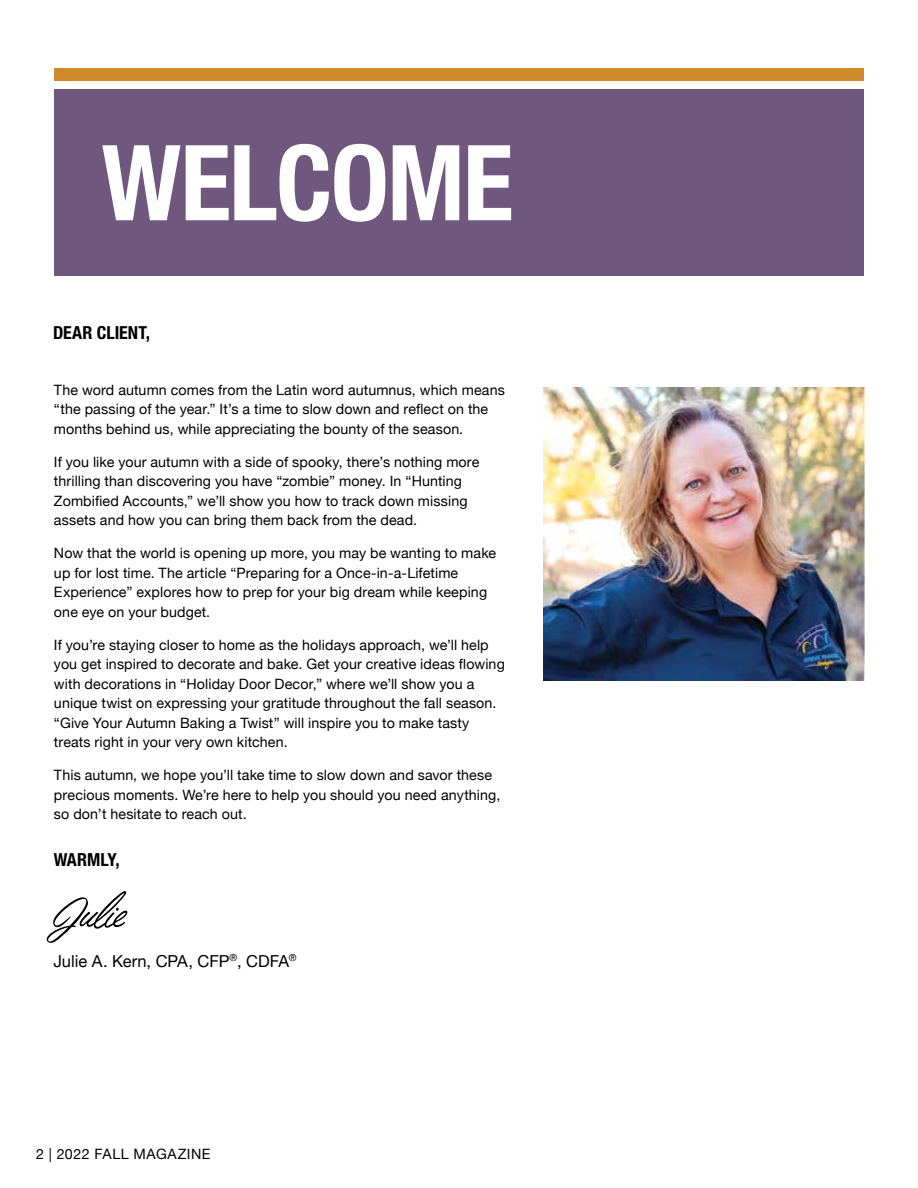
<style>
.page{position:relative;width:918px;height:1188px;background:#fff}
.page>*{position:absolute;margin:0;border:0;box-sizing:border-box;transform-origin:0 0}
.t1{font:700 condensed 105px "Helvetica Neue LT Std";letter-spacing:-.02em;color:#fff}
.t2{font:56.4px "Lisbon Script";letter-spacing:-.015em;color:#000}
.t3{font:700 condensed 18px "Helvetica Neue LT Std";color:#000}
.t4{font:16.5px "Helvetica Neue";color:#000}
.t5{font:14.25px/19.5px "Helvetica Neue";letter-spacing:.01em;color:#000}
.t6{font:14.25px "Helvetica Neue";letter-spacing:.035em;color:#000}
</style>
<div class="page">
<div style="left:54px;top:90px;width:810px;height:186px;background:#70577d"></div>
<div style="left:54px;top:68px;width:810px;height:13px;background:#cf8a29"></div>
<img style="left:543px;top:388px;width:321px;height:292px">
<h1 class="t1" style="left:102px;top:119px;width:413px">WELCOME</h1>
<p class="t3" style="left:53px;top:322px;width:99px">DEAR CLIENT,</p>
<p class="t5" style="left:54px;top:381px;width:452px">The word autumn comes from the Latin word autumnus, which means “the passing of the year.” It’s a time to slow down and reflect on the months behind us, while appreciating the bounty of the season.</p>
<p class="t5" style="left:54px;top:453px;width:427px">If you like your autumn with a side of spooky, there’s nothing more thrilling than discovering you have “zombie” money. In “Hunting Zombified Accounts,” we’ll show you how to track down missing assets and how you can bring them back from the dead.</p>
<p class="t5" style="left:54px;top:544px;width:444px">Now that the world is opening up more, you may be wanting to make up for lost time. The article “Preparing for a Once-in-a-Lifetime Experience” explores how to prep for your big dream while keeping one eye on your budget.</p>
<p class="t5" style="left:54px;top:636px;width:452px">If you’re staying closer to home as the holidays approach, we’ll help you get inspired to decorate and bake. Get your creative ideas flowing with decorations in “Holiday Door Decor,” where we’ll show you a unique twist on expressing your gratitude throughout the fall season. “Give Your Autumn Baking a Twist” will inspire you to make tasty treats right in your very own kitchen.</p>
<p class="t5" style="left:54px;top:766px;width:448px">This autumn, we hope you’ll take time to slow down and savor these precious moments. We’re here to help you should you need anything, so don’t hesitate to reach out.</p>
<p class="t3" style="left:54px;top:849px;width:68px">WARMLY,</p>
<h2 class="t2" style="left:53px;top:885px;width:72px">Julie</h2>
<p class="t4" style="left:53px;top:949px;width:245px">Julie A. Kern, CPA, CFP<sup>®</sup>, CDFA<sup>®</sup></p>
<p class="t6" style="left:36px;top:1143px;width:176px">2 | 2022 FALL MAGAZINE</p>
</div>
